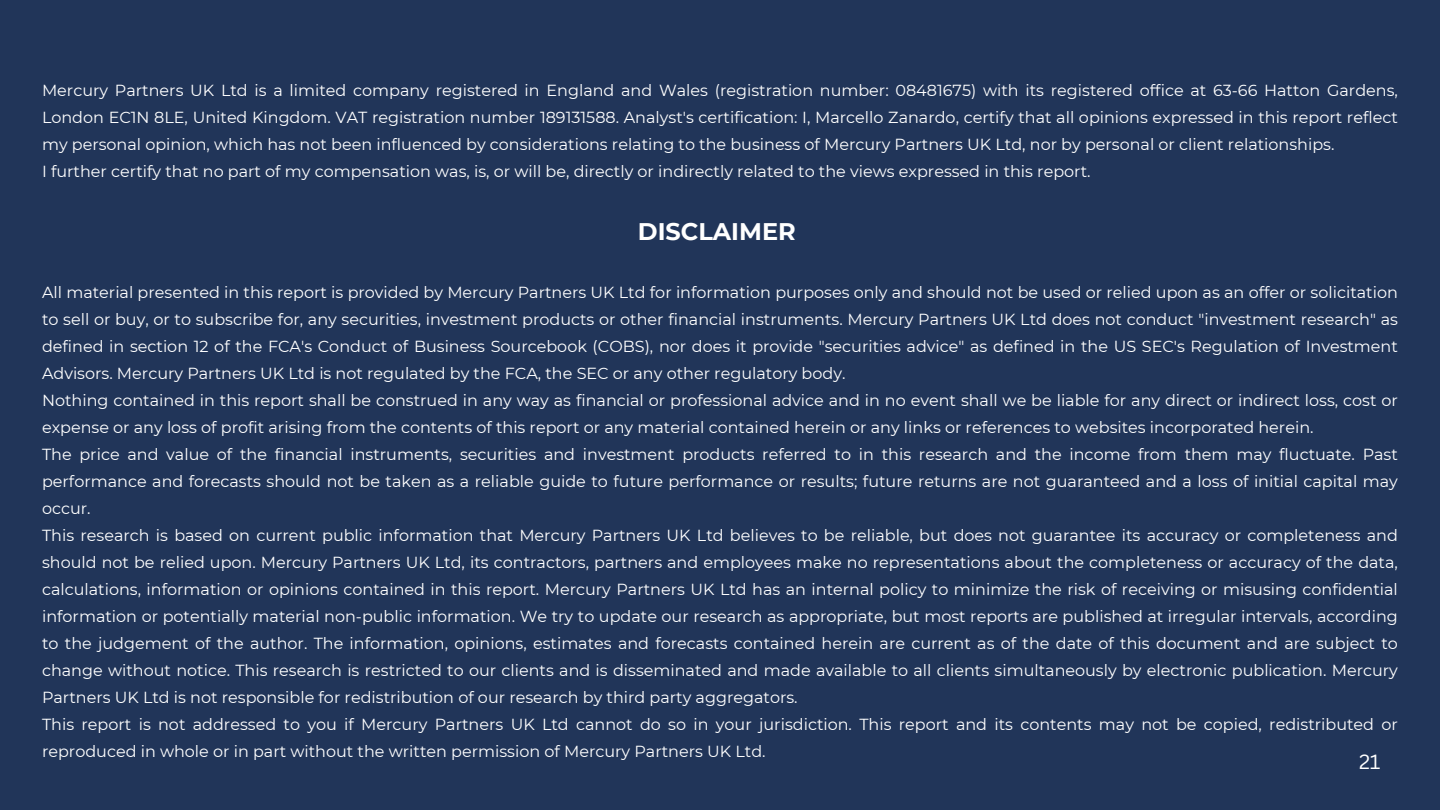
<style>
.page{position:relative;width:1440px;height:810px;background:#213559}
.page>*{position:absolute;margin:0;border:0;box-sizing:border-box;transform-origin:0 0}
.t1{font:700 24px "Montserrat";color:#fff}
.t2{font:20px "Canva Sans";color:#fff}
.t3{font:16px/27px "Montserrat";color:#fff;text-align:justify}
</style>
<div class="page">
<p class="t3" style="left:42px;top:77px;width:1357px">Mercury Partners UK Ltd is a limited company registered in England and Wales (registration number: 08481675) with its registered office at 63-66 Hatton Gardens, London EC1N 8LE, United Kingdom. VAT registration number 189131588. Analyst's certification: I, Marcello Zanardo, certify that all opinions expressed in this report reflect my personal opinion, which has not been influenced by considerations relating to the business of Mercury Partners UK Ltd, nor by personal or client relationships.</p>
<p class="t3" style="left:42px;top:158px;width:1050px">I further certify that no part of my compensation was, is, or will be, directly or indirectly related to the views expressed in this report.</p>
<h1 class="t1" style="left:638px;top:217px;width:159px">DISCLAIMER</h1>
<p class="t3" style="left:42px;top:279px;width:1357px">All material presented in this report is provided by Mercury Partners UK Ltd for information purposes only and should not be used or relied upon as an offer or solicitation to sell or buy, or to subscribe for, any securities, investment products or other financial instruments. Mercury Partners UK Ltd does not conduct "investment research" as defined in section 12 of the FCA's Conduct of Business Sourcebook (COBS), nor does it provide "securities advice" as defined in the US SEC's Regulation of Investment Advisors. Mercury Partners UK Ltd is not regulated by the FCA, the SEC or any other regulatory body.</p>
<p class="t3" style="left:42px;top:387px;width:1357px">Nothing contained in this report shall be construed in any way as financial or professional advice and in no event shall we be liable for any direct or indirect loss, cost or expense or any loss of profit arising from the contents of this report or any material contained herein or any links or references to websites incorporated herein.</p>
<p class="t3" style="left:42px;top:441px;width:1357px">The price and value of the financial instruments, securities and investment products referred to in this research and the income from them may fluctuate. Past performance and forecasts should not be taken as a reliable guide to future performance or results; future returns are not guaranteed and a loss of initial capital may occur.</p>
<p class="t3" style="left:42px;top:522px;width:1357px">This research is based on current public information that Mercury Partners UK Ltd believes to be reliable, but does not guarantee its accuracy or completeness and should not be relied upon. Mercury Partners UK Ltd, its contractors, partners and employees make no representations about the completeness or accuracy of the data, calculations, information or opinions contained in this report. Mercury Partners UK Ltd has an internal policy to minimize the risk of receiving or misusing confidential information or potentially material non-public information. We try to update our research as appropriate, but most reports are published at irregular intervals, according to the judgement of the author. The information, opinions, estimates and forecasts contained herein are current as of the date of this document and are subject to change without notice. This research is restricted to our clients and is disseminated and made available to all clients simultaneously by electronic publication. Mercury Partners UK Ltd is not responsible for redistribution of our research by third party aggregators.</p>
<p class="t3" style="left:42px;top:711px;width:1357px">This report is not addressed to you if Mercury Partners UK Ltd cannot do so in your jurisdiction. This report and its contents may not be copied, redistributed or reproduced in whole or in part without the written permission of Mercury Partners UK Ltd.</p>
<p class="t2" style="left:1359px;top:747px;width:23px">21</p>
</div>
